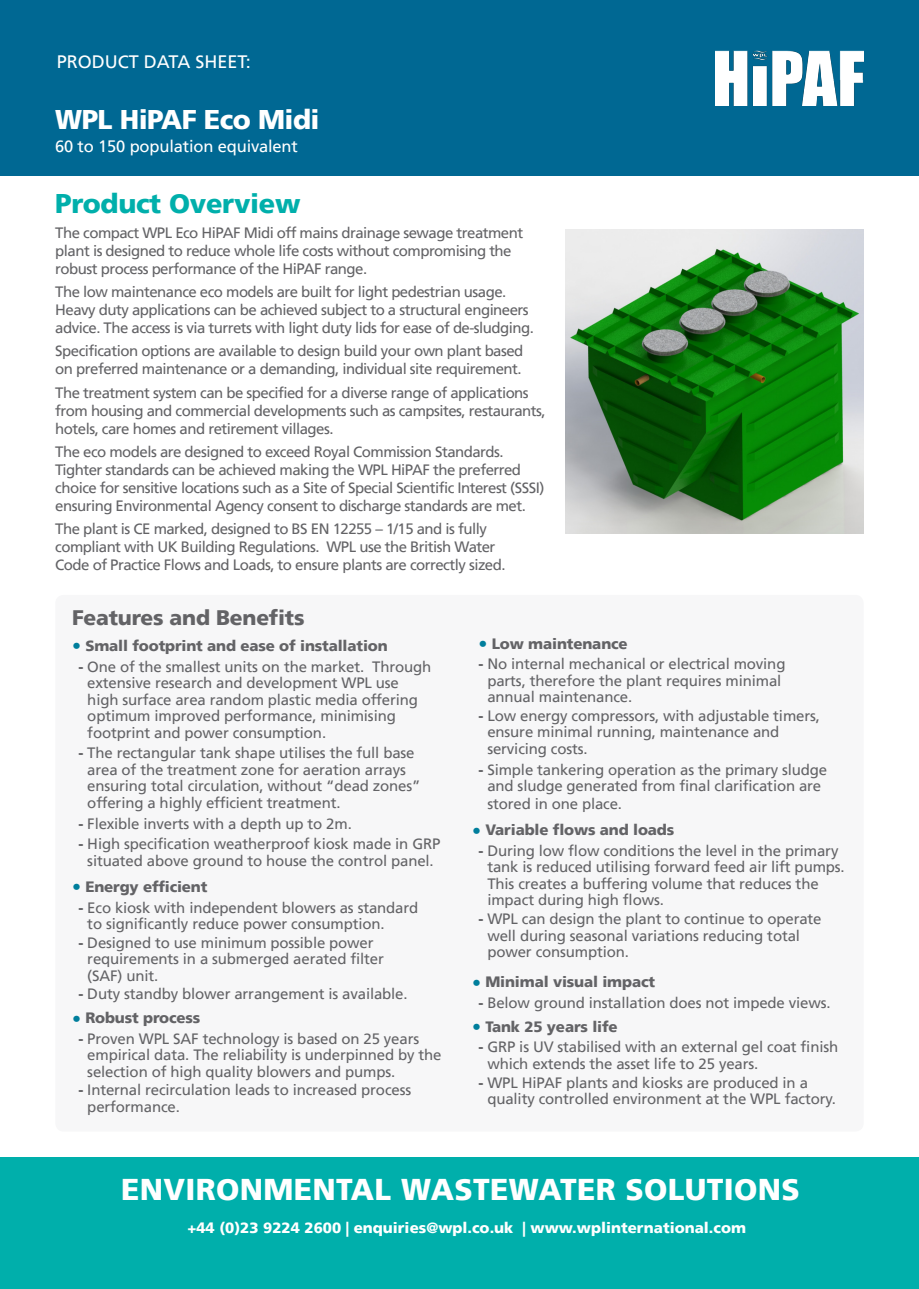
<style>
.page{position:relative;width:919px;height:1289px;background:#fff}
.page>*{position:absolute;margin:0;border:0;box-sizing:border-box;transform-origin:0 0}
.Sub_Sub_Header{font:900 30px "Frutiger LT";letter-spacing:.01em;color:#fff}
.t1{font:900 27px "Frutiger LT";letter-spacing:-.02em;color:#fff}
.Sub_Header{font:900 27px "Frutiger LT";letter-spacing:-.01em;color:#00afab}
.Sub_Header-2{font:900 21px "Frutiger LT";letter-spacing:-.01em;color:#636366}
.t2{font:18px "Frutiger LT";color:#fff}
.t3{font:16.5px "Frutiger LT";letter-spacing:-.01em;color:#fff}
.Copy_Text{font:15px/16.5px "Frutiger LT";letter-spacing:-.01em;color:#636366}
.Sub_Header-3{font:15px/18px "Frutiger LT";letter-spacing:-.035em;color:#636366}
.Sub_Header-4{font:15px/16.5px "Frutiger LT";letter-spacing:-.01em;color:#636366}
.Copy_Text-2{font:900 15px "Frutiger LT";letter-spacing:-.01em;color:#636366}
.t4{font:900 15px "Frutiger LT";color:#fff}
.Sub_Header-5{font:900 15px "Frutiger LT";letter-spacing:-.01em;color:#636366}
.s1{font-size:18px;color:#007e9c}
.s2{font-weight:900}
</style>
<div class="page">
<div style="left:0;top:1156px;width:918px;height:132px;background:#00afab"></div>
<div style="left:0;top:0;width:918px;height:175px;background:#006893"></div>
<img style="left:715px;top:50px;width:148px;height:55px">
<div style="left:55px;top:595px;width:808px;height:536px;background:#f7f7f8;border-radius:9px"></div>
<img style="left:566px;top:229px;width:297px;height:304px">
<p class="t2" style="left:57px;top:51px;width:196px">PRODUCT DATA SHEET:</p>
<p class="t1" style="left:55px;top:103px;width:266px">WPL HiPAF Eco Midi</p>
<p class="t3" style="left:55px;top:136px;width:244px">60 to 150 population equivalent</p>
<p class="Sub_Header" style="left:55px;top:187px;width:247px">Product Overview</p>
<p class="Sub_Header-3" style="left:55px;top:223px;width:469px">The compact WPL Eco HiPAF Midi off mains drainage sewage treatment plant is designed to reduce whole life costs without compromising the robust process performance of the HiPAF range.</p>
<p class="Sub_Header-3" style="left:55px;top:283px;width:480px">The low maintenance eco models are built for light pedestrian usage.<br>Heavy duty applications can be achieved subject to a structural engineers advice. The access is via turrets with light duty lids for ease of de-sludging.</p>
<p class="Sub_Header-3" style="left:55px;top:342px;width:469px">Specification options are available to design build your own plant based on preferred maintenance or a demanding, individual site requirement.</p>
<p class="Sub_Header-3" style="left:55px;top:383px;width:492px">The treatment system can be specified for a diverse range of applications from housing and commercial developments such as campsites, restaurants, hotels, care homes and retirement villages.</p>
<p class="Sub_Header-3" style="left:55px;top:443px;width:490px">The eco models are designed to exceed Royal Commission Standards.<br>Tighter standards can be achieved making the WPL HiPAF the preferred choice for sensitive locations such as a Site of Special Scientific Interest (SSSI) ensuring Environmental Agency consent to discharge standards are met.</p>
<p class="Sub_Header-3" style="left:55px;top:520px;width:452px">The plant is CE marked, designed to BS EN 12255 – 1/15 and is fully compliant with UK Building Regulations. WPL use the British Water<br>Code of Practice Flows and Loads, to ensure plants are correctly sized.</p>
<p class="Sub_Header-2" style="left:72px;top:605px;width:234px">Features and Benefits</p>
<p class="Sub_Header-5" style="left:72px;top:636px;width:317px"><span class="s1">•</span> Small footprint and ease of installation</p>
<p class="Sub_Header-4" style="left:87px;top:658px;width:345px;text-indent:-9px"><span class="s2">-</span> One of the smallest units on the market. Through extensive research and development WPL use high surface area random plastic media offering optimum improved performance, minimising footprint and power consumption.</p>
<p class="Sub_Header-4" style="left:87px;top:745px;width:335px;text-indent:-9px"><span class="s2">-</span> The rectangular tank shape utilises the full base area of the treatment zone for aeration arrays ensuring total circulation, without “dead zones” offering a highly efficient treatment.</p>
<p class="Sub_Header-4" style="left:78px;top:815px;width:275px"><span class="s2">-</span> Flexible inverts with a depth up to 2m.</p>
<p class="Sub_Header-4" style="left:78px;top:836px;width:363px;text-align:center"><span class="s2">-</span> High specification weatherproof kiosk made in GRP situated above ground to house the control panel.</p>
<p class="Copy_Text-2" style="left:72px;top:877px;width:137px"><span class="s1">•</span> Energy efficient</p>
<p class="Copy_Text" style="left:87px;top:899px;width:332px;text-indent:-9px"><span class="s2">-</span> Eco kiosk with independent blowers as standard to significantly reduce power consumption.</p>
<p class="Copy_Text" style="left:87px;top:934px;width:298px;text-indent:-9px"><span class="s2">-</span> Designed to use minimum possible power requirements in a submerged aerated filter (SAF) unit.</p>
<p class="Copy_Text" style="left:78px;top:985px;width:331px"><span class="s2">-</span> Duty standby blower arrangement is available.</p>
<p class="Copy_Text-2" style="left:72px;top:1008px;width:130px"><span class="s1">•</span> Robust process</p>
<p class="Copy_Text" style="left:87px;top:1030px;width:355px;text-indent:-9px"><span class="s2">-</span> Proven WPL SAF technology is based on 25 years empirical data. The reliability is underpinned by the selection of high quality blowers and pumps.</p>
<p class="Copy_Text" style="left:87px;top:1082px;width:325px;text-indent:-9px"><span class="s2">-</span> Internal recirculation leads to increased process performance.</p>
<p class="Sub_Header-5" style="left:478px;top:634px;width:151px"><span class="s1">•</span> Low maintenance</p>
<p class="Copy_Text" style="left:487px;top:656px;width:299px;text-indent:-9px"><span class="s2">-</span> No internal mechanical or electrical moving parts, therefore the plant requires minimal annual maintenance.</p>
<p class="Copy_Text" style="left:487px;top:707px;width:334px;text-indent:-9px"><span class="s2">-</span> Low energy compressors, with adjustable timers, ensure minimal running, maintenance and servicing costs.</p>
<p class="Copy_Text" style="left:478px;top:761px;width:350px;text-align:center"><span class="s2">-</span> Simple tankering operation as the primary sludge and sludge generated from final clarification are</p>
<p class="Copy_Text" style="left:487px;top:795px;width:136px">stored in one place.</p>
<p class="Copy_Text-2" style="left:472px;top:820px;width:204px"><span class="s1">•</span> Variable flows and loads</p>
<p class="Copy_Text" style="left:487px;top:842px;width:359px;text-indent:-9px"><span class="s2">-</span> During low flow conditions the level in the primary tank is reduced utilising forward feed air lift pumps.<br>This creates a buffering volume that reduces the impact during high flows.</p>
<p class="Copy_Text" style="left:487px;top:910px;width:336px;text-indent:-9px"><span class="s2">-</span> WPL can design the plant to continue to operate well during seasonal variations reducing total power consumption.</p>
<p class="Copy_Text-2" style="left:472px;top:972px;width:184px"><span class="s1">•</span> Minimal visual impact</p>
<p class="Copy_Text" style="left:478px;top:994px;width:353px"><span class="s2">-</span> Below ground installation does not impede views.</p>
<p class="Copy_Text-2" style="left:472px;top:1017px;width:147px"><span class="s1">•</span> Tank 25 years life</p>
<p class="Copy_Text" style="left:487px;top:1039px;width:352px;text-indent:-9px"><span class="s2">-</span> GRP is UV stabilised with an external gel coat finish which extends the asset life to 25 years.</p>
<p class="Copy_Text" style="left:487px;top:1074px;width:350px;text-indent:-9px"><span class="s2">-</span> WPL HiPAF plants and kiosks are produced in a quality controlled environment at the WPL factory.</p>
<p class="Sub_Sub_Header" style="left:121px;top:1171px;width:680px">ENVIRONMENTAL WASTEWATER SOLUTIONS</p>
<p class="t4" style="left:187px;top:1218px;width:560px">+44 (0)23 9224 2600 | enquiries@wpl.co.uk | www.wplinternational.com</p>
</div>
